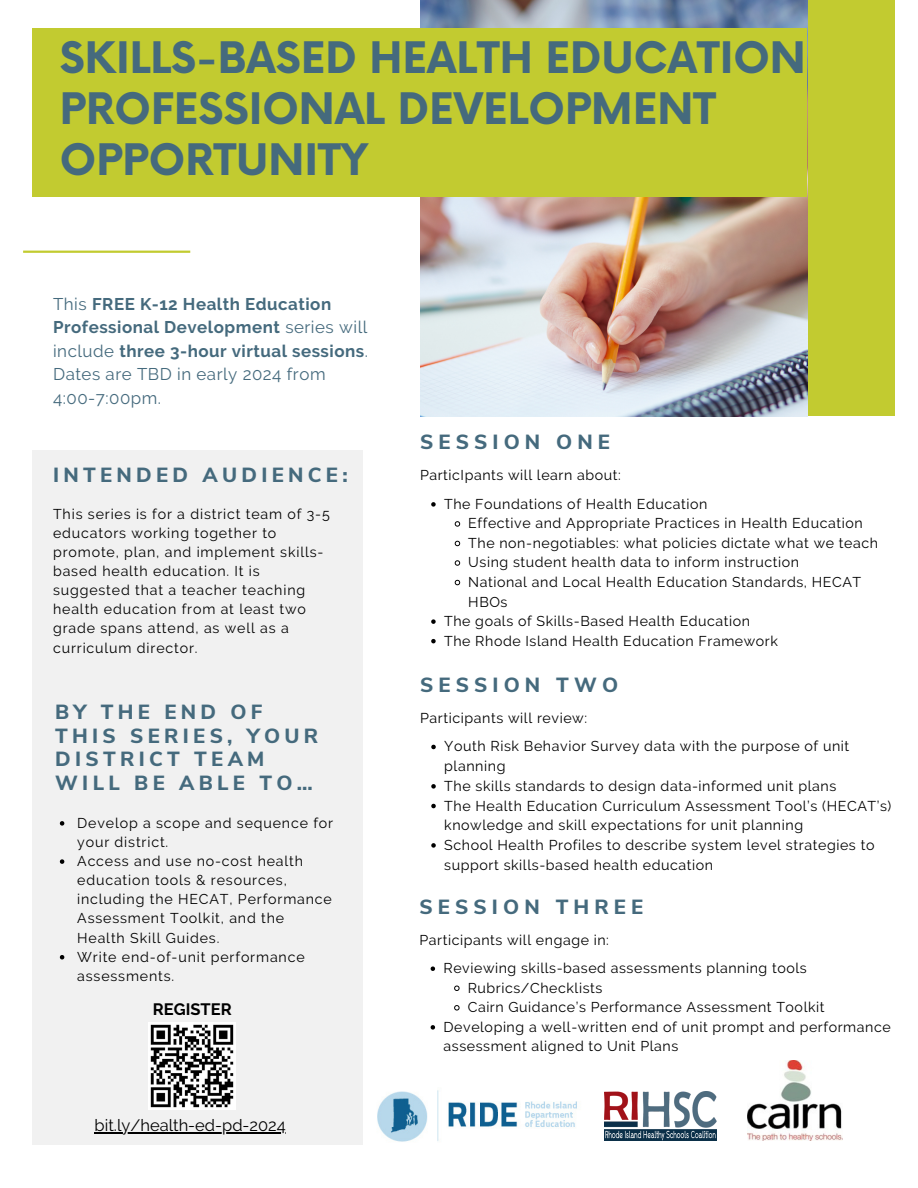
<style>
.page{position:relative;width:918px;height:1188px;background:#fff}
.page>*{position:absolute;margin:0;border:0;box-sizing:border-box;transform-origin:0 0}
.t1{font:700 42.3px/50.7px "Now";color:#456a7d}
.t2{font:800 20.4px/23.7px "Nunito Sans";letter-spacing:.21em;color:#456a7d}
.t3{font:800 20.4px "Nunito Sans";letter-spacing:.25em;color:#456a7d}
.t4{font:700 16.95px/23.7px "Raleway";letter-spacing:.03em;color:#456a7d}
.t5{font:16.5px "Raleway";color:#000}
.t6{font:700 16.5px "Raleway";color:#000}
.t7{font:14.25px/19.6px "Raleway";letter-spacing:.04em;color:#000}
.t8{font:14.25px/19.2px "Raleway";letter-spacing:.06em;color:#000}
.s1{font-weight:400}
</style>
<div class="page">
<div style="left:566px;top:0;width:329px;height:416px;background:#c2cb30"></div>
<img style="left:420px;top:0;width:387px;height:416px">
<div style="left:32px;top:28px;width:775px;height:169px;background:#c2cb30"></div>
<div style="left:32px;top:451px;width:330px;height:694px;background:#f1f1f1"></div>
<hr style="left:23px;top:251px;width:167px;height:2px;background:#c2cb30">
<img style="left:148px;top:1022px;width:88px;height:88px">
<img style="left:377px;top:1090px;width:228px;height:52px">
<img style="left:605px;top:1092px;width:111px;height:48px">
<img style="left:748px;top:1061px;width:94px;height:80px">
<svg style="left:431px;top:745px;width:5px;height:4px"></svg>
<svg style="left:431px;top:784px;width:5px;height:5px"></svg>
<svg style="left:431px;top:804px;width:5px;height:4px"></svg>
<svg style="left:431px;top:843px;width:5px;height:5px"></svg>
<svg style="left:431px;top:502px;width:5px;height:5px"></svg>
<svg style="left:455px;top:521px;width:5px;height:6px"></svg>
<svg style="left:455px;top:541px;width:5px;height:5px"></svg>
<svg style="left:455px;top:560px;width:5px;height:6px"></svg>
<svg style="left:455px;top:580px;width:5px;height:5px"></svg>
<svg style="left:431px;top:619px;width:5px;height:5px"></svg>
<svg style="left:431px;top:639px;width:5px;height:4px"></svg>
<svg style="left:60px;top:821px;width:4px;height:5px"></svg>
<svg style="left:60px;top:859px;width:4px;height:5px"></svg>
<svg style="left:60px;top:955px;width:4px;height:4px"></svg>
<svg style="left:431px;top:966px;width:4px;height:5px"></svg>
<svg style="left:454px;top:985px;width:6px;height:6px"></svg>
<svg style="left:454px;top:1005px;width:6px;height:6px"></svg>
<svg style="left:431px;top:1025px;width:4px;height:5px"></svg>
<hr style="left:95px;top:1132px;width:191px;height:1px;background:#000">
<p class="t1" style="left:60px;top:35px;width:748px">SKILLS-BASED HEALTH EDUCATION<br>PROFESSIONAL DEVELOPMENT<br>OPPORTUNITY</p>
<p class="t4" style="left:53px;top:292px;width:316px"><span class="s1">This</span> FREE K-12 Health Education<br>Professional Development <span class="s1">series will include</span> three 3-hour virtual sessions<span class="s1">.<br>Dates are TBD in early 2024 from<br>4:00-7:00pm.</span></p>
<p class="t2" style="left:53px;top:464px;width:296px">INTENDED AUDIENCE:</p>
<p class="t8" style="left:53px;top:504px;width:278px">This series is for a district team of 3-5 educators working together to promote, plan, and implement skills&shy;based health education. It is suggested that a teacher teaching health education from at least two grade spans attend, as well as a curriculum director.</p>
<p class="t2" style="left:55px;top:700px;width:265px">BY THE END OF<br>THIS SERIES, YOUR<br>DISTRICT TEAM<br>WILL BE ABLE TO…</p>
<p class="t8" style="left:77px;top:813px;width:257px">Develop a scope and sequence for your district.</p>
<p class="t8" style="left:77px;top:851px;width:256px">Access and use no-cost health education tools &amp; resources, including the HECAT, Performance<br>Assessment Toolkit, and the<br>Health Skill Guides.</p>
<p class="t8" style="left:77px;top:947px;width:229px">Write end-of-unit performance assessments.</p>
<p class="t6" style="left:153px;top:999px;width:80px">REGISTER</p>
<p class="t5" style="left:95px;top:1116px;width:193px">bit.ly/health-ed-pd-2024</p>
<p class="t3" style="left:420px;top:428px;width:192px">SESSION ONE</p>
<p class="t7" style="left:420px;top:466px;width:202px">ParticIpants will learn about:</p>
<p class="t7" style="left:444px;top:494px;width:265px">The Foundations of Health Education</p>
<p class="t7" style="left:468px;top:514px;width:396px">Effective and Appropriate Practices in Health Education</p>
<p class="t7" style="left:468px;top:533px;width:411px">The non-negotiables: what policies dictate what we teach</p>
<p class="t7" style="left:468px;top:553px;width:332px">Using student health data to inform instruction</p>
<p class="t7" style="left:468px;top:572px;width:394px">National and Local Health Education Standards, HECAT<br>HBOs</p>
<p class="t7" style="left:444px;top:611px;width:308px">The goals of Skills-Based Health Education</p>
<p class="t7" style="left:444px;top:631px;width:335px">The Rhode Island Health Education Framework</p>
<p class="t3" style="left:420px;top:671px;width:200px">SESSION TWO</p>
<p class="t7" style="left:420px;top:708px;width:169px">Participants will review:</p>
<p class="t7" style="left:444px;top:737px;width:407px">Youth Risk Behavior Survey data with the purpose of unit planning</p>
<p class="t7" style="left:444px;top:776px;width:394px">The skills standards to design data-informed unit plans</p>
<p class="t7" style="left:444px;top:796px;width:449px">The Health Education Curriculum Assessment Tool’s (HECAT’s) knowledge and skill expectations for unit planning</p>
<p class="t7" style="left:444px;top:835px;width:432px">School Health Profiles to describe system level strategies to support skills-based health education</p>
<p class="t3" style="left:419px;top:893px;width:225px">SESSION THREE</p>
<p class="t7" style="left:419px;top:930px;width:191px">Participants will engage in:</p>
<p class="t7" style="left:444px;top:958px;width:365px">Reviewing skills-based assessments planning tools</p>
<p class="t7" style="left:468px;top:978px;width:136px">Rubrics/Checklists</p>
<p class="t7" style="left:468px;top:997px;width:358px">Cairn Guidance’s Performance Assessment Toolkit</p>
<p class="t7" style="left:444px;top:1017px;width:449px">Developing a well-written end of unit prompt and performance assessment aligned to Unit Plans</p>
</div>
